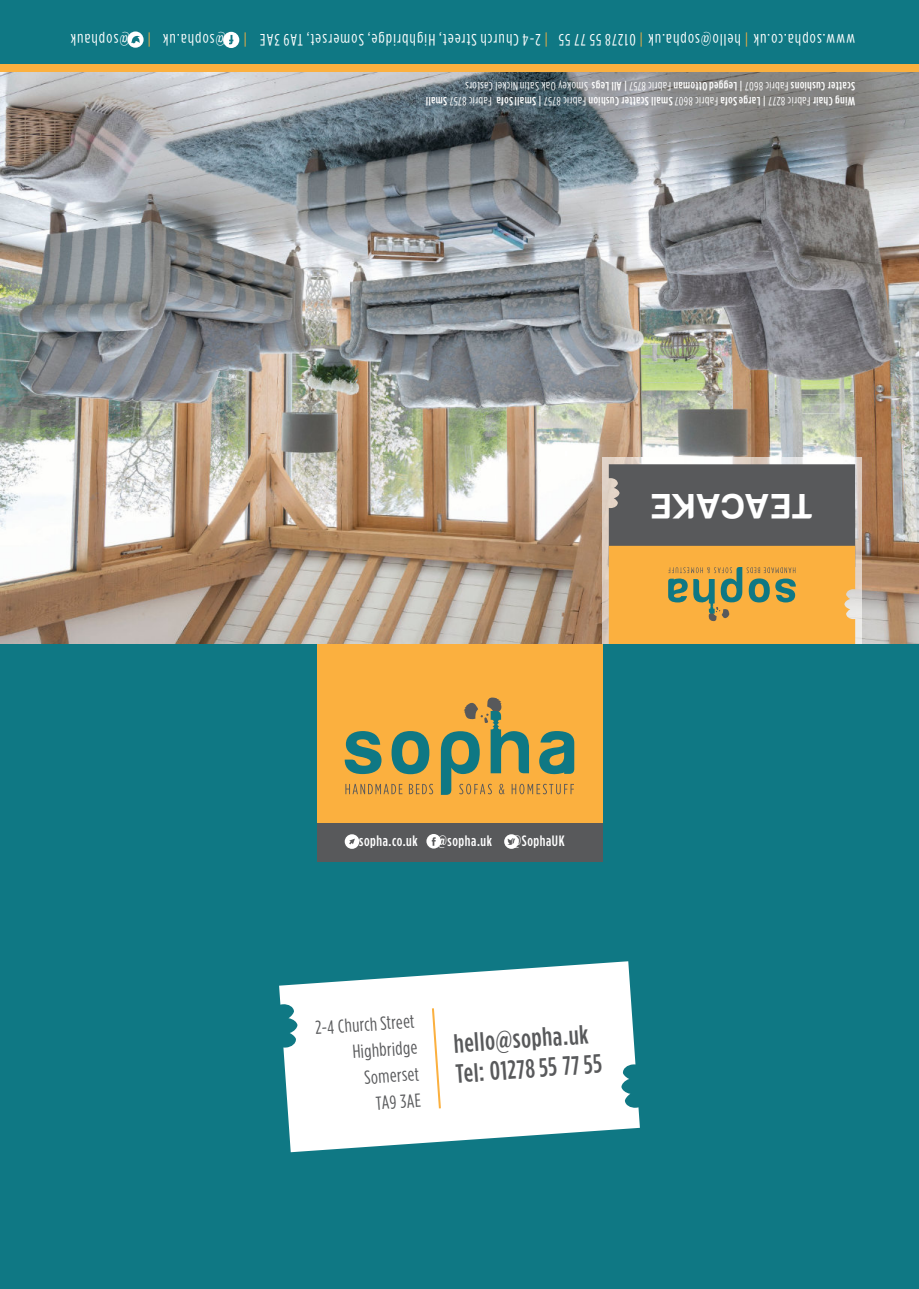
<style>
.page{position:relative;width:919px;height:1289px;background:#fff}
.page>*{position:absolute;margin:0;border:0;box-sizing:border-box;transform-origin:0 0}
.t1{font:700 36px "Harabara Mais Bold Harabara Mais";letter-spacing:.02em;color:#fff}
.t2{font:500 26.4px/30.3px "Gotham Condensed";color:#58595b}
.t3{font:18.9px/26.4px "Gotham Condensed";color:#58595b;text-align:right}
.t4{font:16.5px "Gotham Condensed";letter-spacing:.07em;color:#fff}
.t5{font:16.5px "Gotham Condensed";color:#fbb03f}
.t6{font:500 15px "Gotham Condensed";letter-spacing:.04em;color:#fff}
.t7{font:500 12px/15px "Gotham Condensed";letter-spacing:.04em;color:#fff}
.s1{color:#fbb03f}
.s2{font-weight:400}
</style>
<div class="page">
<div style="left:0;top:0;width:918px;height:72px;background:#fbb03f"></div>
<img style="left:0;top:72px;width:918px;height:572px">
<div style="left:0;top:0;width:918px;height:64px;background:#0f7884"></div>
<img style="left:603px;top:457px;width:258px;height:187px">
<svg style="left:127px;top:31px;width:17px;height:17px"></svg>
<svg style="left:223px;top:32px;width:16px;height:16px"></svg>
<svg style="left:608px;top:464px;width:247px;height:180px;background:#a78750"></svg>
<div style="left:0;top:644px;width:918px;height:644px;background:#0f7884"></div>
<svg style="left:279px;top:961px;width:361px;height:191px;fill:#fff"></svg>
<svg style="left:431px;top:1006px;width:11px;height:104px"></svg>
<div style="left:316px;top:644px;width:286px;height:185px;background:#fbb03f"></div>
<svg style="left:344px;top:731px;width:37px;height:43px"></svg>
<svg style="left:391px;top:731px;width:38px;height:43px"></svg>
<svg style="left:345px;top:784px;width:57px;height:10px"></svg>
<svg style="left:409px;top:783px;width:24px;height:11px"></svg>
<svg style="left:441px;top:697px;width:133px;height:97px"></svg>
<div style="left:316px;top:823px;width:286px;height:38px;background:#58595b"></div>
<svg style="left:504px;top:834px;width:14px;height:14px"></svg>
<svg style="left:426px;top:834px;width:15px;height:14px"></svg>
<svg style="left:344px;top:834px;width:15px;height:14px"></svg>
<h3 class="t4" style="left:130px;top:47px;width:61px;rotate:-180deg">@sophauk</h3>
<h3 class="t5" style="left:151px;top:47px;width:5px;rotate:-180deg">|</h3>
<h3 class="t4" style="left:226px;top:47px;width:65px;rotate:-180deg">@sopha.uk</h3>
<h3 class="t5" style="left:247px;top:47px;width:5px;rotate:-180deg">|</h3>
<h3 class="t4" style="left:548px;top:47px;width:289px;rotate:-180deg">2<span class="s1">|</span> -4 Church S eet r t, Highbridg ,e Some esr t, TA9 3AE</h3>
<h3 class="t4" style="left:855px;top:47px;width:298px;rotate:-180deg">www.sopha.co.uk <span class="s1">|</span> hello@sopha. u k <span class="s1">|</span> 0 1 2 7 8 557755</h3>
<p class="t7" style="left:855px;top:109px;width:430px;rotate:-180deg">Win Cg hai <span class="s2">F</span>r <span class="s2">abric 82</span> L|<span class="s2">77</span> arg <span class="s2">F</span>afoSe <span class="s2">abric 86 70</span> Small Sc Cretta ushio <span class="s2">F</span>n <span class="s2">abric 875</span> |<span class="s2">7</span> Smal afoSl <span class="s2">Fabric 8757</span> Small<br>Sc Cretta ushio <span class="s2">F</span>sn <span class="s2">abric 8607</span> | LeggedOttoma <span class="s2">F</span>n <span class="s2">abric 875</span> |<span class="s2">7</span> All Le sg <span class="s2">Smokey Oa Sk atinNic lek Cas ot rs</span></p>
<h1 class="t1" style="left:813px;top:524px;width:164px;rotate:-180deg">TEACAKE</h1>
<p class="t6" style="left:359px;top:834px;width:60px">sopha.co.uk</p>
<p class="t6" style="left:437px;top:834px;width:56px">@sopha.uk</p>
<p class="t6" style="left:511px;top:834px;width:54px">@SophaUK</p>
<h3 class="t3" style="left:314px;top:1015px;width:102px;rotate:-4deg">2-4 ChurchStreet<br>Highbridge<br>Somerset<br>TA9 3AE</h3>
<h2 class="t2" style="left:453px;top:1029px;width:148px;rotate:-4deg">hello@sopha.uk<br>Tel: 0127855 7755</h2>
</div>
